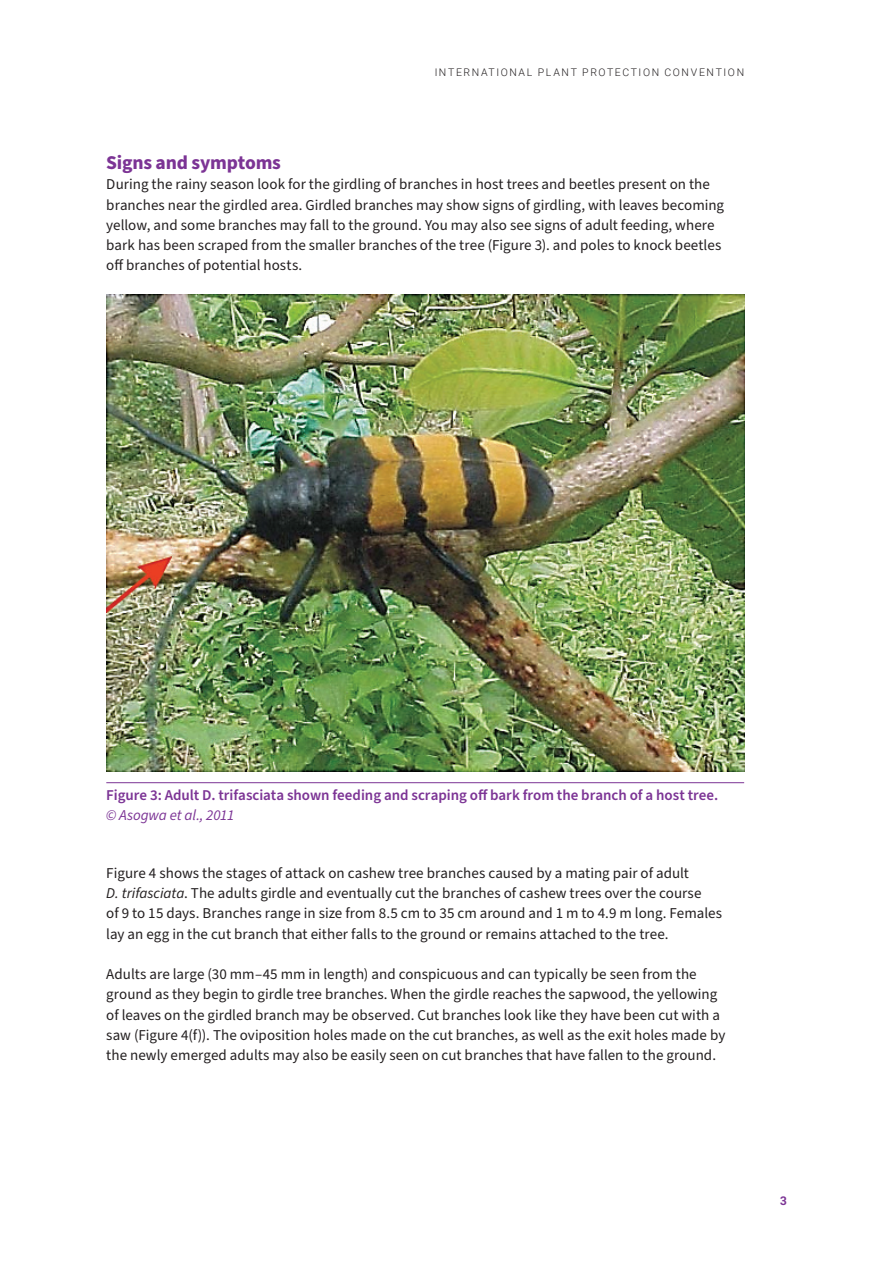
<style>
.page{position:relative;width:893px;height:1263px;background:#fff}
.page>*{position:absolute;margin:0;border:0;box-sizing:border-box;transform-origin:0 0}
.t1{font:700 19.5px "Source Sans Pro";letter-spacing:-.01em;color:#7c3495}
.t2{font:15px/20.2px "Source Sans Pro";letter-spacing:.005em;color:#231f20}
.t3{font:600 15px "Source Sans Pro";color:#7c3495}
.t4{font:italic 15px "Source Sans Pro";letter-spacing:-.01em;color:#7c3495}
.t5{font:700 12px "Roboto Slab";color:#7c3495}
.t6{font:300 10.5px "Roboto";letter-spacing:.155em;color:#231f20}
.s1{font-style:italic}
</style>
<div class="page">
<img style="left:106px;top:294px;width:638px;height:478px">
<hr style="left:106px;top:782px;width:638px;height:1px;background:#7c3495">
<p class="t6" style="left:435px;top:65px;width:311px">INTERNATIONAL PLANT PROTECTION CONVENTION</p>
<h1 class="t1" style="left:106px;top:149px;width:176px">Signs and symptoms</h1>
<p class="t2" style="left:106px;top:175px;width:619px">During the rainy season look for the girdling of branches in host trees and beetles present on the branches near the girdled area. Girdled branches may show signs of girdling, with leaves becoming yellow, and some branches may fall to the ground. You may also see signs of adult feeding, where bark has been scraped from the smaller branches of the tree (Figure 3). and poles to knock beetles off branches of potential hosts.</p>
<p class="t3" style="left:106px;top:785px;width:613px">Figure 3: Adult D. trifasciata shown feeding and scraping off bark from the branch of a host tree.</p>
<p class="t4" style="left:106px;top:805px;width:129px">© Asogwa et al., 2011</p>
<p class="t2" style="left:106px;top:863px;width:617px">Figure 4 shows the stages of attack on cashew tree branches caused by a mating pair of adult<br><span class="s1">D. trifasciata</span>. The adults girdle and eventually cut the branches of cashew trees over the course<br>of 9 to 15 days. Branches range in size from 8.5 cm to 35 cm around and 1 m to 4.9 m long. Females lay an egg in the cut branch that either falls to the ground or remains attached to the tree.</p>
<p class="t2" style="left:106px;top:964px;width:620px">Adults are large (30 mm–45 mm in length) and conspicuous and can typically be seen from the ground as they begin to girdle tree branches. When the girdle reaches the sapwood, the yellowing of leaves on the girdled branch may be observed. Cut branches look like they have been cut with a saw (Figure 4(f)). The oviposition holes made on the cut branches, as well as the exit holes made by the newly emerged adults may also be easily seen on cut branches that have fallen to the ground.</p>
<p class="t5" style="left:780px;top:1193px;width:8px">3</p>
</div>
